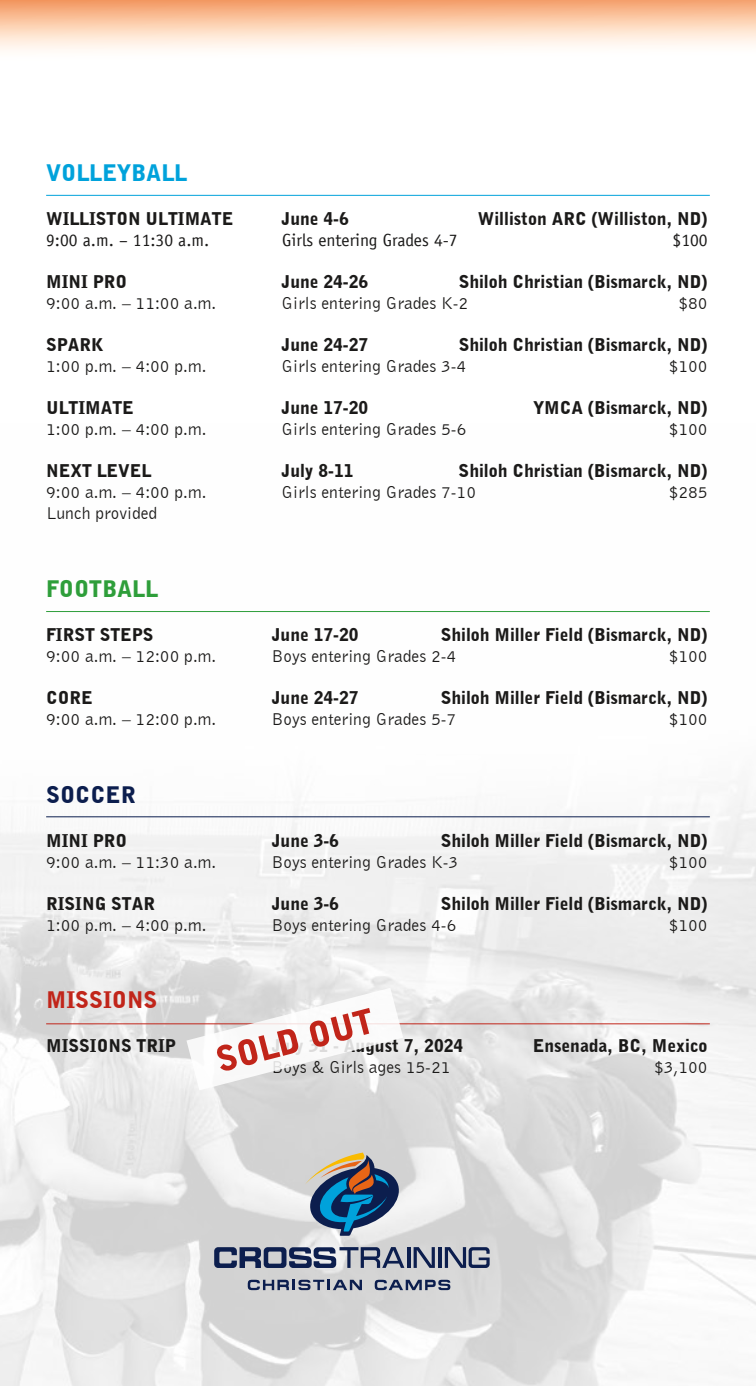
<style>
.page{position:relative;width:756px;height:1386px;background:#fff}
.page>*{position:absolute;margin:0;border:0;box-sizing:border-box;transform-origin:0 0}
.t1{font:900 22.75px "Bell Gothic BT";color:#00a2db}
.t2{font:900 22.75px "Bell Gothic BT";color:#2e9e3a}
.t3{font:900 22.75px "Bell Gothic BT";color:#c1251a}
.t4{font:900 22.75px "Bell Gothic BT";color:#0c1e4e}
.t5{font:900 17.5px "Bell Gothic BT";color:#1b1a19}
.t6{font:17.5px "Bell Gothic BT";color:#1b1a19}
.t7{font:17.5px "ITC Officina Sans Regular 2";color:#1b1a19}
</style>
<div class="page">
<img style="left:0;top:789px;width:756px;height:597px">
<svg style="left:0;top:0;width:756px;height:51px;background:#fbd2b6"></svg>
<hr style="left:46px;top:195px;width:664px;height:1px;background:#00a2db">
<hr style="left:46px;top:611px;width:664px;height:1px;background:#2e9e3a">
<hr style="left:46px;top:816px;width:664px;height:1px;background:#0c1e4e">
<hr style="left:46px;top:1023px;width:664px;height:1px;background:#c1251a">
<svg style="left:248px;top:1280px;width:114px;height:10px"></svg>
<svg style="left:375px;top:1280px;width:75px;height:10px"></svg>
<svg style="left:305px;top:1153px;width:98px;height:83px;background:#778b9a"></svg>
<hr style="left:407px;top:1247px;width:3px;height:21px;background:#0c1e4e">
<svg style="left:414px;top:1247px;width:21px;height:21px"></svg>
<hr style="left:438px;top:1247px;width:3px;height:21px;background:#0c1e4e">
<svg style="left:214px;top:1247px;width:190px;height:21px;background:#6f7891"></svg>
<svg style="left:445px;top:1247px;width:45px;height:21px"></svg>
<svg style="left:186px;top:988px;width:217px;height:102px"></svg>
<h1 class="t1" style="left:46px;top:159px;width:142px">VOLLEYBALL</h1>
<p class="t5" style="left:46px;top:208px;width:189px">WILLISTON ULTIMATE</p>
<p class="t5" style="left:282px;top:208px;width:69px">June 4-6</p>
<p class="t5" style="left:478px;top:208px;width:231px">Williston ARC (Williston, ND)</p>
<p class="t7" style="left:46px;top:233px;width:165px">9:00 a.m. – 11:30 a.m.</p>
<p class="t7" style="left:282px;top:233px;width:177px">Girls entering Grades 4-7</p>
<p class="t7" style="left:673px;top:233px;width:36px">$100</p>
<p class="t5" style="left:46px;top:271px;width:82px">MINI PRO</p>
<p class="t5" style="left:282px;top:271px;width:88px">June 24-26</p>
<p class="t5" style="left:459px;top:271px;width:251px">Shiloh Christian (Bismarck, ND)</p>
<p class="t6" style="left:46px;top:292px;width:172px">9:00 a.m. – 11:00 a.m.</p>
<p class="t6" style="left:282px;top:292px;width:188px">Girls entering Grades K-2</p>
<p class="t6" style="left:678px;top:292px;width:31px">$80</p>
<p class="t5" style="left:46px;top:334px;width:59px">SPARK</p>
<p class="t5" style="left:282px;top:334px;width:88px">June 24-27</p>
<p class="t5" style="left:459px;top:334px;width:251px">Shiloh Christian (Bismarck, ND)</p>
<p class="t6" style="left:46px;top:355px;width:162px">1:00 p.m. – 4:00 p.m.</p>
<p class="t6" style="left:282px;top:355px;width:186px">Girls entering Grades 3-4</p>
<p class="t6" style="left:669px;top:355px;width:40px">$100</p>
<p class="t5" style="left:46px;top:397px;width:89px">ULTIMATE</p>
<p class="t5" style="left:282px;top:397px;width:88px">June 17-20</p>
<p class="t5" style="left:533px;top:397px;width:176px">YMCA (Bismarck, ND)</p>
<p class="t6" style="left:46px;top:418px;width:162px">1:00 p.m. – 4:00 p.m.</p>
<p class="t6" style="left:282px;top:418px;width:186px">Girls entering Grades 5-6</p>
<p class="t6" style="left:669px;top:418px;width:40px">$100</p>
<p class="t5" style="left:46px;top:460px;width:107px">NEXT LEVEL</p>
<p class="t5" style="left:282px;top:460px;width:73px">July 8-11</p>
<p class="t5" style="left:459px;top:460px;width:251px">Shiloh Christian (Bismarck, ND)</p>
<p class="t6" style="left:46px;top:481px;width:162px">9:00 a.m. – 4:00 p.m.</p>
<p class="t6" style="left:282px;top:481px;width:196px">Girls entering Grades 7-10</p>
<p class="t6" style="left:669px;top:481px;width:40px">$285</p>
<p class="t6" style="left:46px;top:502px;width:113px">Lunch provided</p>
<h1 class="t2" style="left:46px;top:574px;width:113px">FOOTBALL</h1>
<p class="t5" style="left:46px;top:624px;width:109px">FIRST STEPS</p>
<p class="t5" style="left:272px;top:624px;width:88px">June 17-20</p>
<p class="t5" style="left:441px;top:624px;width:268px">Shiloh Miller Field (Bismarck, ND)</p>
<p class="t6" style="left:46px;top:645px;width:172px">9:00 a.m. – 12:00 p.m.</p>
<p class="t6" style="left:272px;top:645px;width:186px">Boys entering Grades 2-4</p>
<p class="t6" style="left:669px;top:645px;width:40px">$100</p>
<p class="t5" style="left:46px;top:687px;width:48px">CORE</p>
<p class="t5" style="left:272px;top:687px;width:88px">June 24-27</p>
<p class="t5" style="left:441px;top:687px;width:268px">Shiloh Miller Field (Bismarck, ND)</p>
<p class="t6" style="left:46px;top:708px;width:172px">9:00 a.m. – 12:00 p.m.</p>
<p class="t6" style="left:272px;top:708px;width:186px">Boys entering Grades 5-7</p>
<p class="t6" style="left:669px;top:708px;width:40px">$100</p>
<h1 class="t4" style="left:46px;top:780px;width:91px">SOCCER</h1>
<p class="t5" style="left:46px;top:829px;width:82px">MINI PRO</p>
<p class="t5" style="left:272px;top:829px;width:69px">June 3-6</p>
<p class="t5" style="left:441px;top:829px;width:268px">Shiloh Miller Field (Bismarck, ND)</p>
<p class="t6" style="left:46px;top:851px;width:172px">9:00 a.m. – 11:30 a.m.</p>
<p class="t6" style="left:272px;top:851px;width:188px">Boys entering Grades K-3</p>
<p class="t6" style="left:669px;top:851px;width:40px">$100</p>
<p class="t5" style="left:46px;top:892px;width:110px">RISING STAR</p>
<p class="t5" style="left:272px;top:892px;width:69px">June 3-6</p>
<p class="t5" style="left:441px;top:892px;width:268px">Shiloh Miller Field (Bismarck, ND)</p>
<p class="t6" style="left:46px;top:914px;width:162px">1:00 p.m. – 4:00 p.m.</p>
<p class="t6" style="left:272px;top:914px;width:186px">Boys entering Grades 4-6</p>
<p class="t6" style="left:669px;top:914px;width:40px">$100</p>
<h1 class="t3" style="left:46px;top:986px;width:113px">MISSIONS</h1>
<p class="t5" style="left:46px;top:1035px;width:131px">MISSIONS TRIP</p>
<p class="t5" style="left:272px;top:1035px;width:193px">July 31 - August 7, 2024</p>
<p class="t5" style="left:533px;top:1035px;width:176px">Ensenada, BC, Mexico</p>
<p class="t6" style="left:272px;top:1057px;width:180px">Boys &amp; Girls ages 15-21</p>
<p class="t6" style="left:654px;top:1057px;width:55px">$3,100</p>
</div>
